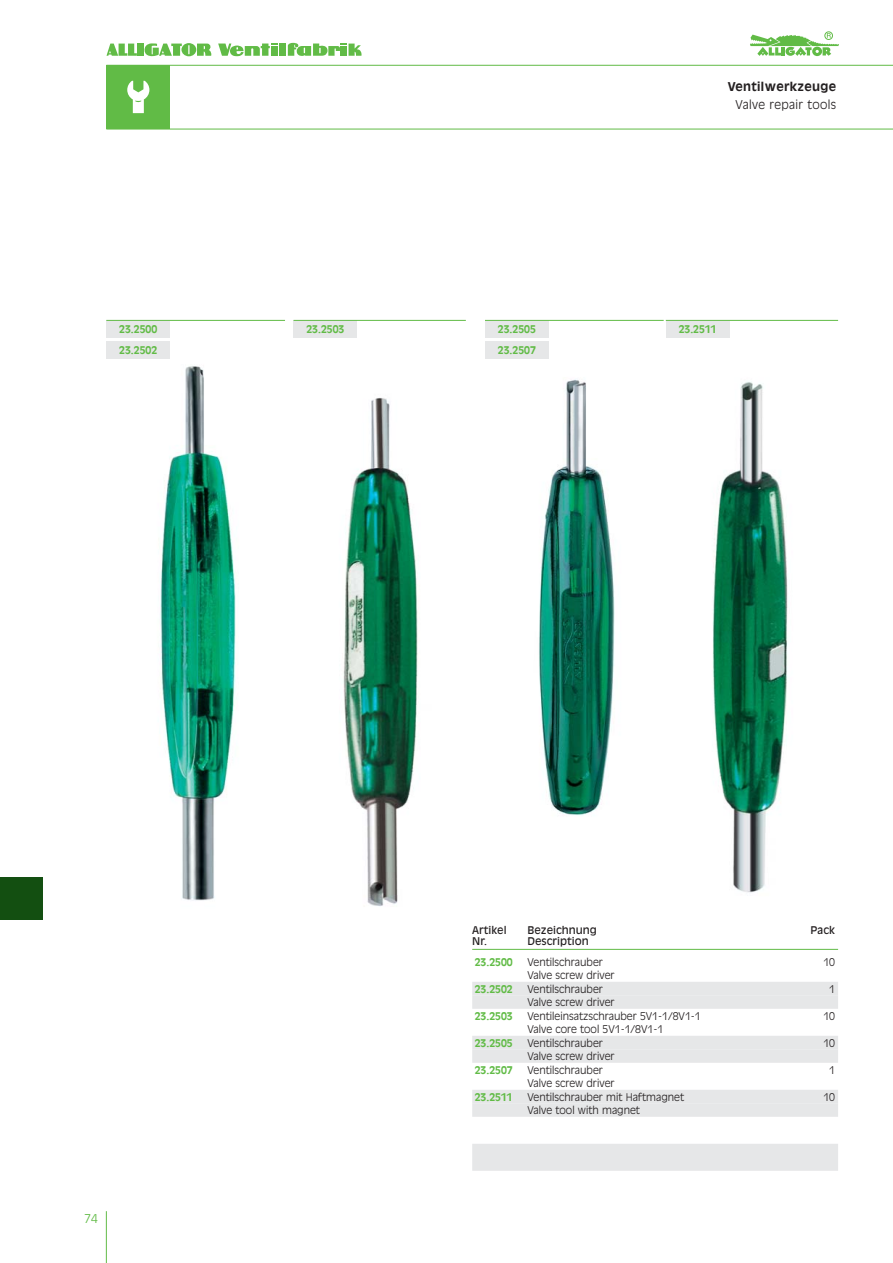
<style>
.page{position:relative;width:893px;height:1263px;background:#fff}
.page>*{position:absolute;margin:0;border:0;box-sizing:border-box;transform-origin:0 0}
.t1{font:300 12px "Antique Olive";letter-spacing:.03em;color:#231f20}
.t2{font:700 12px "Antique Olive";letter-spacing:.03em;color:#231f20}
.t3{font:300 12px "Antique Olive";color:#61bb46}
.t4{font:300 10.5px "Antique Olive";color:#231f20}
.t5{font:700 10.5px/21.5px "Antique Olive";color:#61bb46}
.t6{font:10.5px "Antique Olive";color:#231f20}
</style>
<div class="page">
<hr style="left:106px;top:1211px;width:1px;height:52px;background:#61bb46">
<div style="left:138px;top:44px;width:6px;height:12px;background:#61bb46"></div>
<div style="left:279px;top:44px;width:7px;height:12px;background:#61bb46"></div>
<svg style="left:106px;top:44px;width:31px;height:12px"></svg>
<svg style="left:144px;top:43px;width:67px;height:13px"></svg>
<svg style="left:218px;top:44px;width:59px;height:12px"></svg>
<svg style="left:288px;top:43px;width:73px;height:13px"></svg>
<div style="left:824px;top:32px;width:8px;height:8px;border:1px solid #61bb46;border-radius:50%"></div>
<svg style="left:750px;top:33px;width:89px;height:23px"></svg>
<div style="left:106px;top:65px;width:64px;height:64px;background:#61bb46"></div>
<svg style="left:127px;top:81px;width:22px;height:32px"></svg>
<div style="left:0;top:877px;width:43px;height:43px;background:#134f11"></div>
<img style="left:146px;top:341px;width:90px;height:560px">
<img style="left:539px;top:379px;width:76px;height:437px">
<img style="left:343px;top:398px;width:75px;height:508px">
<img style="left:677px;top:321px;width:111px;height:572px">
<hr style="left:106px;top:129px;width:786px;height:1px;background:#61bb46">
<hr style="left:106px;top:65px;width:786px;height:1px;background:#61bb46">
<div style="left:106px;top:320px;width:64px;height:17px;background:#e6e7e8"></div>
<div style="left:106px;top:342px;width:64px;height:17px;background:#e6e7e8"></div>
<hr style="left:106px;top:320px;width:179px;height:1px;background:#61bb46">
<div style="left:485px;top:320px;width:64px;height:17px;background:#e6e7e8"></div>
<div style="left:485px;top:342px;width:64px;height:17px;background:#e6e7e8"></div>
<hr style="left:485px;top:320px;width:178px;height:1px;background:#61bb46">
<div style="left:293px;top:320px;width:64px;height:17px;background:#e6e7e8"></div>
<hr style="left:293px;top:320px;width:173px;height:1px;background:#61bb46">
<div style="left:665px;top:320px;width:64px;height:17px;background:#e6e7e8"></div>
<hr style="left:665px;top:320px;width:173px;height:1px;background:#61bb46">
<hr style="left:472px;top:949px;width:366px;height:1px;background:#61bb46">
<div style="left:472px;top:982px;width:366px;height:13px;background:#e6e7e8"></div>
<div style="left:472px;top:995px;width:366px;height:14px;background:#e6e7e8"></div>
<div style="left:472px;top:1036px;width:366px;height:13px;background:#e6e7e8"></div>
<div style="left:472px;top:1049px;width:366px;height:14px;background:#e6e7e8"></div>
<div style="left:472px;top:1090px;width:366px;height:13px;background:#e6e7e8"></div>
<div style="left:472px;top:1103px;width:366px;height:14px;background:#e6e7e8"></div>
<div style="left:472px;top:1144px;width:366px;height:13px;background:#e6e7e8"></div>
<div style="left:472px;top:1157px;width:366px;height:14px;background:#e6e7e8"></div>
<p class="t2" style="left:727px;top:82px;width:110px">Ventilwerkzeuge</p>
<p class="t1" style="left:735px;top:100px;width:102px">Valve repair tools</p>
<p class="t5" style="left:119px;top:319px;width:39px">23.2500<br>23.2502</p>
<p class="t5" style="left:498px;top:319px;width:39px">23.2505<br>23.2507</p>
<p class="t5" style="left:306px;top:319px;width:39px">23.2503</p>
<p class="t5" style="left:678px;top:319px;width:39px">23.2511</p>
<p class="t3" style="left:84px;top:1213px;width:15px">74</p>
<p class="t6" style="left:472px;top:926px;width:36px">Artikel</p>
<p class="t6" style="left:527px;top:926px;width:71px">Bezeichnung</p>
<p class="t6" style="left:810px;top:926px;width:26px">Pack</p>
<p class="t6" style="left:472px;top:937px;width:16px">Nr.</p>
<p class="t6" style="left:527px;top:937px;width:63px">Description</p>
<p class="t5" style="left:475px;top:952px;width:39px">23.2500</p>
<p class="t4" style="left:527px;top:957px;width:77px">Ventilschrauber</p>
<p class="t4" style="left:823px;top:957px;width:13px">10</p>
<p class="t4" style="left:527px;top:971px;width:89px">Valve screw driver</p>
<p class="t5" style="left:475px;top:979px;width:39px">23.2502</p>
<p class="t4" style="left:527px;top:984px;width:77px">Ventilschrauber</p>
<p class="t4" style="left:829px;top:984px;width:7px">1</p>
<p class="t4" style="left:527px;top:998px;width:89px">Valve screw driver</p>
<p class="t5" style="left:475px;top:1006px;width:39px">23.2503</p>
<p class="t4" style="left:527px;top:1011px;width:175px">Ventileinsatzschrauber 5V1-1/8V1-1</p>
<p class="t4" style="left:823px;top:1011px;width:13px">10</p>
<p class="t4" style="left:527px;top:1025px;width:137px">Valve core tool 5V1-1/8V1-1</p>
<p class="t5" style="left:475px;top:1033px;width:39px">23.2505</p>
<p class="t4" style="left:527px;top:1038px;width:77px">Ventilschrauber</p>
<p class="t4" style="left:823px;top:1038px;width:13px">10</p>
<p class="t4" style="left:527px;top:1052px;width:89px">Valve screw driver</p>
<p class="t5" style="left:475px;top:1060px;width:39px">23.2507</p>
<p class="t4" style="left:527px;top:1065px;width:77px">Ventilschrauber</p>
<p class="t4" style="left:829px;top:1065px;width:7px">1</p>
<p class="t4" style="left:527px;top:1079px;width:89px">Valve screw driver</p>
<p class="t5" style="left:475px;top:1087px;width:39px">23.2511</p>
<p class="t4" style="left:527px;top:1092px;width:158px">Ventilschrauber mit Haftmagnet</p>
<p class="t4" style="left:823px;top:1092px;width:13px">10</p>
<p class="t4" style="left:527px;top:1106px;width:114px">Valve tool with magnet</p>
</div>
